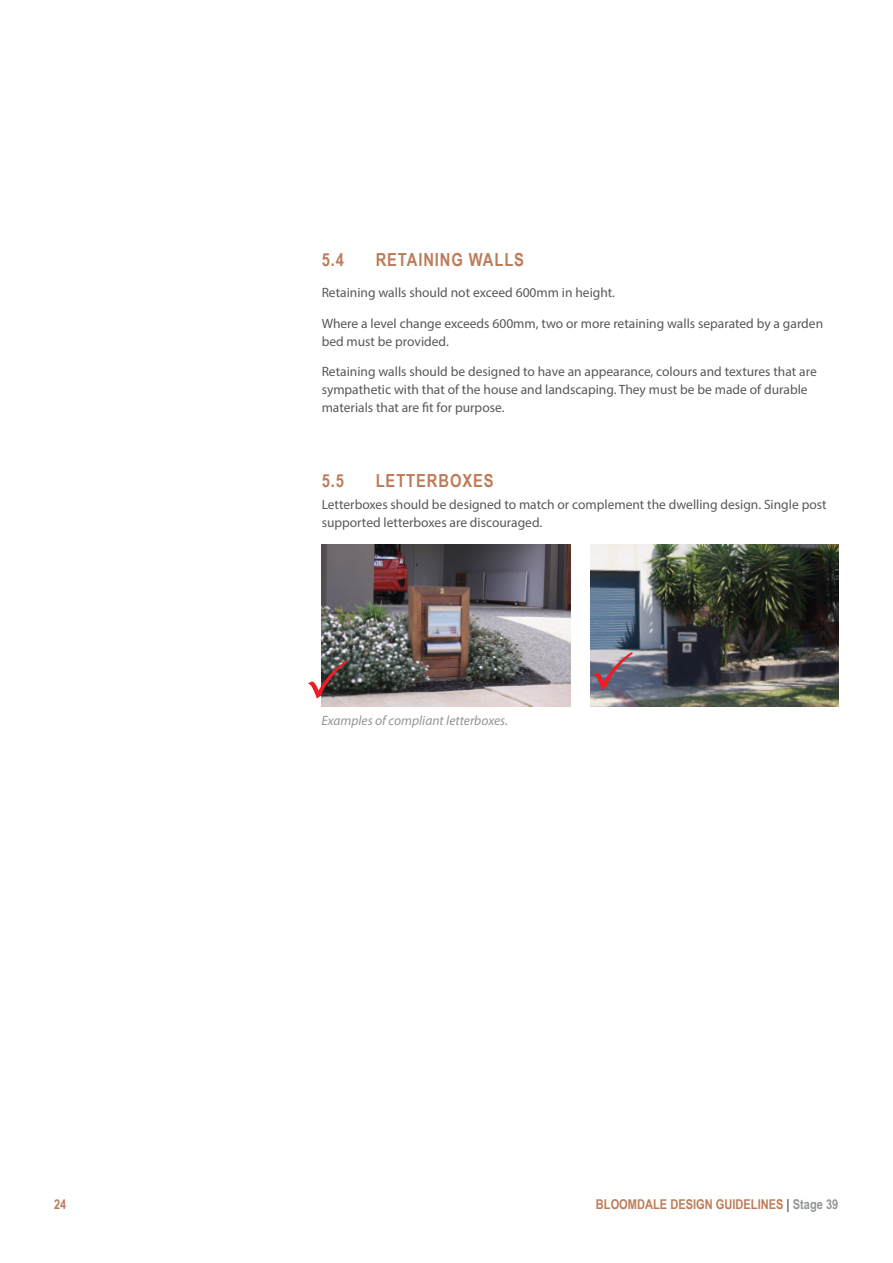
<style>
.page{position:relative;width:893px;height:1263px;background:#fff}
.page>*{position:absolute;margin:0;border:0;box-sizing:border-box;transform-origin:0 0}
.Heading_Level_2_1_x{font:700 18px "Arial Narrow";letter-spacing:.05em;color:#bd7c59}
.Heading_Level_2_1_x-2{font:13.5px/18px "Myriad Pro";color:#57585a}
.Body_Text{font:13.5px/18px "Myriad Pro";color:#57585a}
.t1{font:700 13.5px "Arial Narrow";color:#bd7c59}
.Grey_Plan_Text{font:italic 13.5px "Myriad Pro";color:#939598}
.s1{color:#57585a}
.s2{color:#939598}
</style>
<div class="page">
<img style="left:590px;top:544px;width:249px;height:162px">
<img style="left:322px;top:544px;width:249px;height:162px">
<svg style="left:321px;top:660px;width:26px;height:39px"></svg>
<svg style="left:593px;top:651px;width:40px;height:39px;background:#7f8597"></svg>
<p class="Heading_Level_2_1_x" style="left:322px;top:246px;width:24px">5.4</p>
<p class="Heading_Level_2_1_x" style="left:376px;top:246px;width:150px">RETAINING WALLS</p>
<p class="Heading_Level_2_1_x-2" style="left:322px;top:283px;width:295px">Retaining walls should not exceed 600mm in height.</p>
<p class="Heading_Level_2_1_x-2" style="left:322px;top:314px;width:503px">Where a level change exceeds 600mm, two or more retaining walls separated by a garden bed must be provided.</p>
<p class="Heading_Level_2_1_x-2" style="left:322px;top:363px;width:497px">Retaining walls should be designed to have an appearance, colours and textures that are sympathetic with that of the house and landscaping. They must be be made of durable materials that are fit for purpose.</p>
<p class="Heading_Level_2_1_x" style="left:322px;top:467px;width:24px">5.5</p>
<p class="Heading_Level_2_1_x" style="left:376px;top:467px;width:120px">LETTERBOXES</p>
<p class="Body_Text" style="left:322px;top:495px;width:506px">Letterboxes should be designed to match or complement the dwelling design. Single post supported letterboxes are discouraged.</p>
<p class="Grey_Plan_Text" style="left:321px;top:712px;width:188px">Examples of compliant letterboxes.</p>
<p class="t1" style="left:54px;top:1194px;width:14px">24</p>
<p class="t1" style="left:596px;top:1194px;width:244px">BLOOMDALE DESIGN GUIDELINES <span class="s1">|</span> <span class="s2">Stage 39</span></p>
</div>
